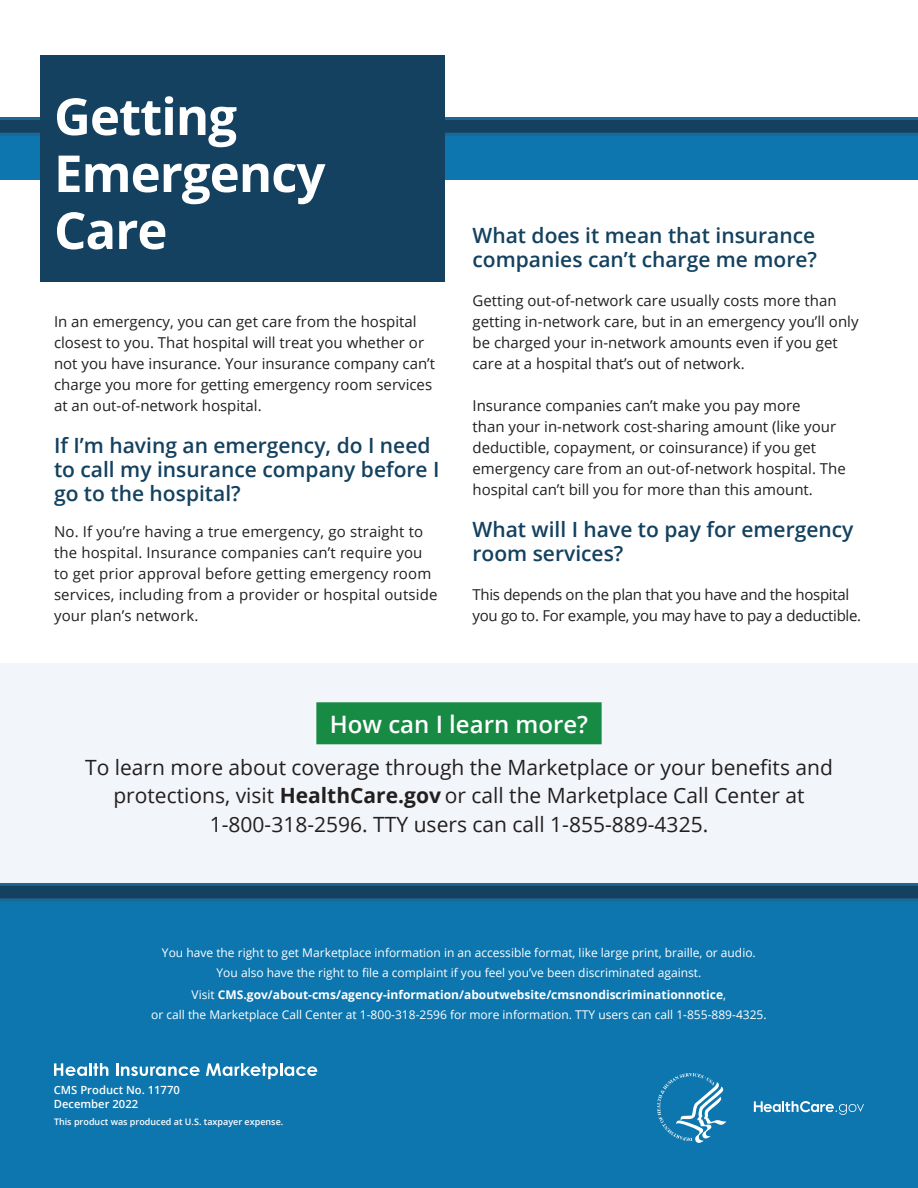
<style>
.page{position:relative;width:918px;height:1188px;background:#fff}
.page>*{position:absolute;margin:0;border:0;box-sizing:border-box;transform-origin:0 0}
.t1{font:700 51px/57px "Open Sans";letter-spacing:-.02em;color:#fff}
.CALL_OUT_-_Title{font:600 24px "Open Sans";color:#fff}
.t2{font:600 21px/24px "Open Sans";color:#13415f}
.t3{font:21px/28.5px "Open Sans";color:#231f20;text-align:center}
.text_no_indent{font:15px/21px "Open Sans";color:#231f20}
.text_no_indent_LEAD{font:15px/21px "Open Sans";color:#231f20}
.text_no_indent-2{font:15px/21px "Open Sans";letter-spacing:-.02em;color:#231f20}
.Disclaimer{font:12px/19.5px "Open Sans";color:#fff;text-align:center}
.Product_Number___Dat{font:600 11.25px "Open Sans";color:#fff}
.Taxpayer_Expense{font:600 9px "Open Sans";color:#fff}
.s1{font-weight:700}
</style>
<div class="page">
<div style="left:0;top:890px;width:918px;height:298px;background:#0d76ae"></div>
<svg style="left:0;top:883px;width:918px;height:18px;background:#154c6e"></svg>
<div style="left:0;top:118px;width:918px;height:62px;background:#0d76ae"></div>
<svg style="left:0;top:117px;width:918px;height:19px;background:#154e70"></svg>
<svg style="left:754px;top:1101px;width:110px;height:14px"></svg>
<svg style="left:657px;top:1073px;width:69px;height:70px"></svg>
<svg style="left:54px;top:1063px;width:54px;height:13px"></svg>
<svg style="left:116px;top:1063px;width:84px;height:13px"></svg>
<svg style="left:206px;top:1063px;width:111px;height:16px"></svg>
<div style="left:0;top:663px;width:918px;height:220px;background:#f2f5f9"></div>
<div style="left:316px;top:702px;width:286px;height:42px;background:#178a43"></div>
<div style="left:40px;top:56px;width:406px;height:226px;background:#13415f"></div>
<hr style="left:343px;top:0;width:220px;height:1px;background:#178a43">
<h1 class="t1" style="left:54px;top:87px;width:273px">Getting<br>Emergency<br>Care</h1>
<p class="text_no_indent_LEAD" style="left:54px;top:311px;width:383px">In an emergency, you can get care from the hospital closest to you. That hospital will treat you whether or not you have insurance. Your insurance company can’t charge you more for getting emergency room services at an out-of-network hospital.</p>
<h3 class="t2" style="left:54px;top:433px;width:387px">If I’m having an emergency, do I need to call my insurance company before I go to the hospital?</h3>
<p class="text_no_indent" style="left:54px;top:521px;width:385px">No. If you’re having a true emergency, go straight to the hospital. Insurance companies can’t require you to get prior approval before getting emergency room services, including from a provider or hospital outside your plan’s network.</p>
<h3 class="t2" style="left:472px;top:223px;width:346px">What does it mean that insurance companies can’t charge me more?</h3>
<p class="text_no_indent" style="left:472px;top:290px;width:388px">Getting out-of-network care usually costs more than getting in-network care, but in an emergency you’ll only be charged your in-network amounts even if you get care at a hospital that’s out of network.</p>
<p class="text_no_indent" style="left:472px;top:395px;width:375px">Insurance companies can’t make you pay more<br>than your in-network cost-sharing amount (like your deductible, copayment, or coinsurance) if you get emergency care from an out-of-network hospital. The hospital can’t bill you for more than this amount.</p>
<h3 class="t2" style="left:472px;top:517px;width:383px">What will I have to pay for emergency room services?</h3>
<p class="text_no_indent-2" style="left:472px;top:584px;width:390px">This depends on the plan that you have and the hospital you go to. For example, you may have to pay a deductible.</p>
<p class="CALL_OUT_-_Title" style="left:330px;top:707px;width:260px">How can I learn more?</p>
<p class="t3" style="left:85px;top:752px;width:749px">To learn more about coverage through the Marketplace or your benefits and protections, visit <span class="s1">HealthCare.gov</span> or call the Marketplace Call Center at<br>1-800-318-2596. TTY users can call 1-855-889-4325.</p>
<p class="Disclaimer" style="left:162px;top:943px;width:595px">You have the right to get Marketplace information in an accessible format, like large print, braille, or audio.<br>You also have the right to file a complaint if you feel you’ve been discriminated against.</p>
<p class="Disclaimer" style="left:151px;top:985px;width:617px">Visit <span class="s1">CMS.gov/about-cms/agency-information/aboutwebsite/cmsnondiscriminationnotice</span>,<br>or call the Marketplace Call Center at 1-800-318-2596 for more information. TTY users can call 1-855-889-4325.</p>
<p class="Product_Number___Dat" style="left:54px;top:1082px;width:128px">CMS Product No. 11770</p>
<p class="Product_Number___Dat" style="left:54px;top:1096px;width:86px">December 2022</p>
<p class="Taxpayer_Expense" style="left:54px;top:1116px;width:231px">This product was produced at U.S. taxpayer expense.</p>
</div>
